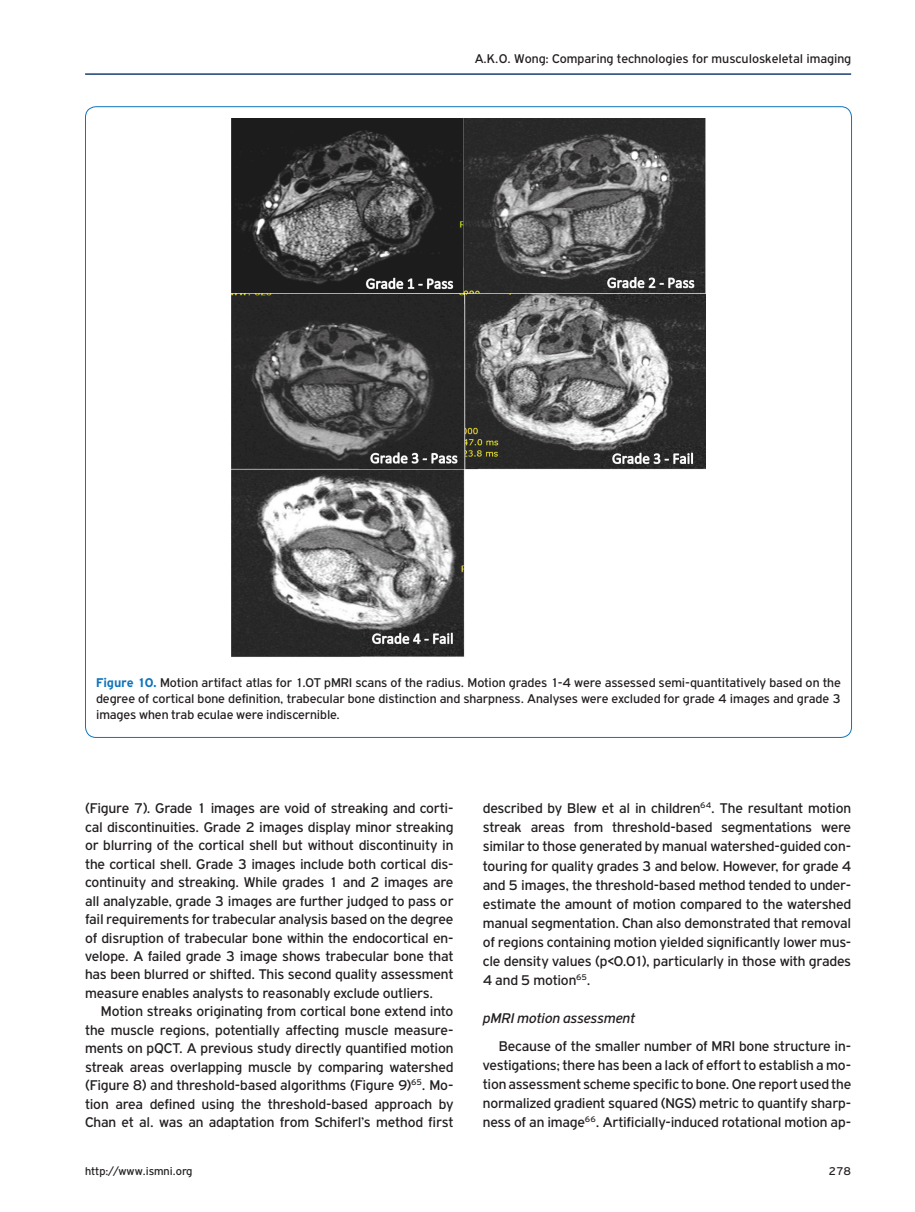
<style>
.page{position:relative;width:915px;height:1212px;background:#fff}
.page>*{position:absolute;margin:0;border:0;box-sizing:border-box;transform-origin:0 0}
.t1{font:15px/18.5px "PF Highway Gothic";letter-spacing:-.01em;color:#231f20;text-align:justify}
.t2{font:italic 15px "PF Highway Gothic";letter-spacing:-.01em;color:#231f20}
.t3{font:13.5px/16.2px "PF Highway Gothic";color:#231f20;text-align:justify}
.t4{font:12px "PF Highway Gothic";color:#231f20}
.s1{font-weight:700;color:#1074bc}
</style>
<div class="page">
<hr style="left:85px;top:73px;width:765px;height:2px;background:#1a3f74">
<img style="left:231px;top:118px;width:474px;height:539px">
<p class="t3" style="left:474px;top:50px;width:378px">A.K.O. Wong: Comparing technologies for musculoskeletal imaging</p>
<p class="t3" style="left:96px;top:674px;width:746px"><span class="s1">Figure 10.</span> Motion artifact atlas for 1.0T pMRI scans of the radius. Motion grades 1-4 were assessed semi-quantitatively based on the degree of cortical bone definition, trabecular bone distinction and sharpness. Analyses were excluded for grade 4 images and grade 3 images when trab eculae were indiscernible.</p>
<p class="t1" style="left:85px;top:799px;width:370px">(Figure 7). Grade 1 images are void of streaking and corti&shy;cal discontinuities. Grade 2 images display minor streaking or blurring of the cortical shell but without discontinuity in the cortical shell. Grade 3 images include both cortical dis&shy;continuity and streaking. While grades 1 and 2 images are all analyzable, grade 3 images are further judged to pass or fail requirements for trabecular analysis based on the degree of disruption of trabecular bone within the endocortical en&shy;velope. A failed grade 3 image shows trabecular bone that has been blurred or shifted. This second quality assessment measure enables analysts to reasonably exclude outliers.</p>
<p class="t1" style="left:85px;top:1002px;width:370px;text-indent:16px">Motion streaks originating from cortical bone extend into the muscle regions, potentially affecting muscle measure&shy;ments on pQCT. A previous study directly quantified motion streak areas overlapping muscle by comparing watershed (Figure 8) and threshold-based algorithms (Figure 9)<sup>65</sup>. Mo&shy;tion area defined using the threshold-based approach by Chan et al. was an adaptation from Schiferl’s method first</p>
<p class="t1" style="left:482px;top:799px;width:370px;line-height:19px">described by Blew et al in children<sup>64</sup>. The resultant motion streak areas from threshold-based segmentations were similar to those generated by manual watershed-guided con&shy;touring for quality grades 3 and below. However, for grade 4 and 5 images, the threshold-based method tended to under&shy;estimate the amount of motion compared to the watershed manual segmentation. Chan also demonstrated that removal of regions containing motion yielded significantly lower mus&shy;cle density values (p&lt;0.01), particularly in those with grades 4 and 5 motion<sup>65</sup>.</p>
<p class="t2" style="left:482px;top:1010px;width:154px">pMRI motion assessment</p>
<p class="t1" style="left:482px;top:1036px;width:370px;line-height:19px;text-indent:16px">Because of the smaller number of MRI bone structure in&shy;vestigations; there has been a lack of effort to establish a mo&shy;tion assessment scheme specific to bone. One report used the normalized gradient squared (NGS) metric to quantify sharp&shy;ness of an image<sup>66</sup>. Artificially-induced rotational motion ap-</p>
<p class="t4" style="left:85px;top:1165px;width:109px">http://www.ismni.org</p>
<p class="t4" style="left:828px;top:1165px;width:24px">278</p>
</div>
